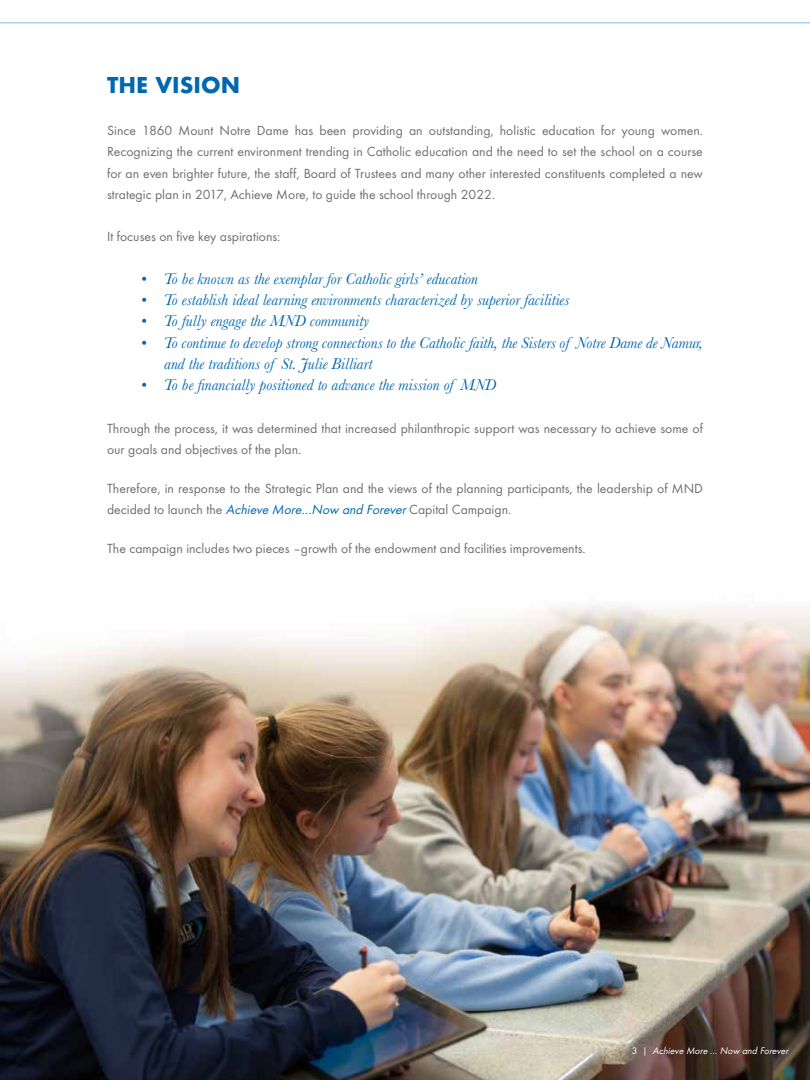
<style>
.page{position:relative;width:810px;height:1080px;background:#fff}
.page>*{position:absolute;margin:0;border:0;box-sizing:border-box;transform-origin:0 0}
.t1{font:700 21.25px "Futura";color:#0067b1}
.t2{font:italic 16.25px/21.2px "Baskerville";color:#0067b1}
.t3{font:13.75px/21.2px "Futura TOT";color:#6d6e71}
.t4{font:italic 10px "Futura TOT";color:#fff}
.s1{font-style:italic;color:#0067b1}
.s2{font-style:normal}
</style>
<div class="page">
<img style="left:0;top:606px;width:810px;height:474px">
<hr style="left:0;top:22px;width:810px;height:1px;background:#97caeb">
<h1 class="t1" style="left:107px;top:69px;width:134px">THE VISION</h1>
<p class="t3" style="left:107px;top:120px;width:597px;text-align:justify">Since 1860 Mount Notre Dame has been providing an outstanding, holistic education for young women.<br>Recognizing the current environment trending in Catholic education and the need to set the school on a course for an even brighter future, the staff, Board of Trustees and many other interested constituents completed a new strategic plan in 2017, Achieve More, to guide the school through 2022.</p>
<p class="t3" style="left:107px;top:226px;width:175px">It focuses on five key aspirations:</p>
<p class="t2" style="left:141px;top:268px;width:339px">• To be known as the exemplar for Catholic girls’ education</p>
<p class="t2" style="left:141px;top:289px;width:430px">• To establish ideal learning environments characterized by superior facilities</p>
<p class="t2" style="left:141px;top:311px;width:230px">• To fully engage the MND community</p>
<p class="t2" style="left:164px;top:332px;width:540px;text-indent:-23px">• To continue to develop strong connections to the Catholic faith, the Sisters of Notre Dame de Namur, and the traditions of St. Julie Billiart</p>
<p class="t2" style="left:141px;top:374px;width:357px">• To be financially positioned to advance the mission of MND</p>
<p class="t3" style="left:107px;top:417px;width:597px">Through the process, it was determined that increased philanthropic support was necessary to achieve some of our goals and objectives of the plan.</p>
<p class="t3" style="left:107px;top:477px;width:597px">Therefore, in response to the Strategic Plan and the views of the planning participants, the leadership of MND decided to launch the <span class="s1">Achieve More…Now and Forever</span>Capital Campaign.</p>
<p class="t3" style="left:107px;top:537px;width:480px">The campaign includes two pieces –growth of the endowment and facilities improvements.</p>
<p class="t4" style="left:632px;top:1045px;width:160px"><span class="s2">3 |</span> Achieve More … Now and Forever</p>
</div>
